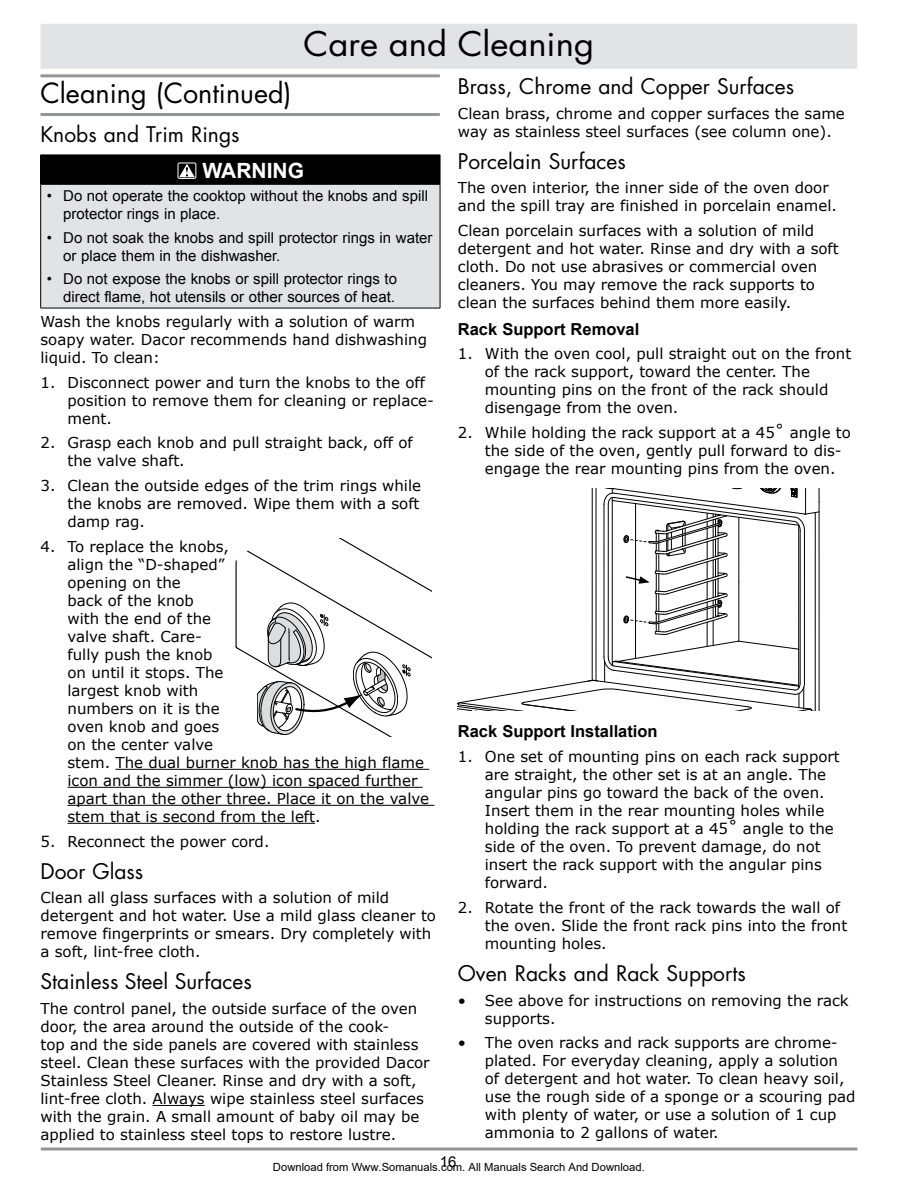
<style>
.page{position:relative;width:918px;height:1188px;background:#fff}
.page>*{position:absolute;margin:0;border:0;box-sizing:border-box;transform-origin:0 0}
.t1{font:33px "Futura Std";color:#000;scale:1.05 1}
.t2{font:27px "Futura Std";color:#000}
.t3{font:21px "Futura Std";color:#000}
.t4{font:700 21px "Arial";color:#fff}
.t5{font:700 16.5px "Arial";color:#000}
.t6{font:15px/18px "Verdana";color:#000}
.t7{font:15px/18px "Arial";color:#000}
.t8{font:11.25px "Arial";color:#000}
</style>
<div class="page">
<hr style="left:41px;top:1148px;width:816px;height:2px;background:#939598">
<hr style="left:40px;top:74px;width:400px;height:3px;background:#939598">
<hr style="left:40px;top:113px;width:400px;height:3px;background:#939598">
<hr style="left:115px;top:769px;width:314px;height:1px;background:#000">
<hr style="left:68px;top:787px;width:355px;height:1px;background:#000">
<hr style="left:68px;top:805px;width:366px;height:1px;background:#000">
<hr style="left:68px;top:823px;width:247px;height:1px;background:#000">
<hr style="left:153px;top:1105px;width:52px;height:1px;background:#000">
<div style="left:41px;top:155px;width:399px;height:29px;background:#000"></div>
<div style="left:41px;top:184px;width:399px;height:124px;background:#e2e3e4"></div>
<svg style="left:40px;top:155px;width:1px;height:29px"></svg>
<svg style="left:440px;top:155px;width:1px;height:29px"></svg>
<hr style="left:40px;top:184px;width:400px;height:1px;background:#000">
<hr style="left:40px;top:185px;width:1px;height:123px;background:#000">
<hr style="left:440px;top:185px;width:1px;height:123px;background:#000">
<hr style="left:40px;top:308px;width:400px;height:1px;background:#000">
<svg style="left:177px;top:162px;width:20px;height:16px"></svg>
<div style="left:178px;top:163px;width:18px;height:16px;border:1px solid #fff;border-radius:2px"></div>
<svg style="left:179px;top:164px;width:16px;height:13px"></svg>
<div style="left:40px;top:24px;width:817px;height:45px;background:#e2e3e4"></div>
<svg style="left:235px;top:538px;width:197px;height:198px"></svg>
<svg style="left:458px;top:488px;width:362px;height:223px"></svg>
<h1 class="t1" style="left:304px;top:23px;width:278px">Care and Cleaning</h1>
<h3 class="t3" style="left:458px;top:73px;width:338px">Brass, Chrome and Copper Surfaces</h3>
<p class="t6" style="left:458px;top:104px;width:389px">Clean brass, chrome and copper surfaces the same way as stainless steel surfaces (see column one).</p>
<h3 class="t3" style="left:458px;top:147px;width:169px">Porcelain Surfaces</h3>
<p class="t6" style="left:458px;top:178px;width:381px">The oven interior, the inner side of the oven door and the spill tray are finished in porcelain enamel.</p>
<p class="t6" style="left:458px;top:221px;width:382px">Clean porcelain surfaces with a solution of mild detergent and hot water. Rinse and dry with a soft cloth. Do not use abrasives or commercial oven cleaners. You may remove the rack supports to clean the surfaces behind them more easily.</p>
<p class="t5" style="left:458px;top:318px;width:183px">Rack Support Removal</p>
<p class="t6" style="left:485px;top:344px;width:368px;text-indent:-27px">1. With the oven cool, pull straight out on the front of the rack support, toward the center. The mounting pins on the front of the rack should disengage from the oven.</p>
<p class="t6" style="left:485px;top:423px;width:368px;text-indent:-27px">2. While holding the rack support at a 45˚ angle to the side of the oven, gently pull forward to dis&shy;engage the rear mounting pins from the oven.</p>
<h2 class="t2" style="left:40px;top:76px;width:252px">Cleaning (Continued)</h2>
<h3 class="t3" style="left:40px;top:121px;width:201px">Knobs and Trim Rings</h3>
<h3 class="t4" style="left:203px;top:157px;width:103px">WARNING</h3>
<p class="t7" style="left:63px;top:187px;width:366px;text-indent:-16px">• Do not operate the cooktop without the knobs and spill protector rings in place.</p>
<p class="t7" style="left:63px;top:229px;width:371px;text-indent:-16px">• Do not soak the knobs and spill protector rings in water or place them in the dishwasher.</p>
<p class="t7" style="left:47px;top:270px;width:352px;text-align:right">• Do not expose the knobs or spill protector rings to direct flame, hot utensils or other sources of heat.</p>
<p class="t6" style="left:41px;top:312px;width:388px">Wash the knobs regularly with a solution of warm soapy water. Dacor recommends hand dishwashing liquid. To clean:</p>
<p class="t6" style="left:68px;top:373px;width:368px;text-indent:-27px">1. Disconnect power and turn the knobs to the off position to remove them for cleaning or replace&shy;ment.</p>
<p class="t6" style="left:68px;top:434px;width:347px;text-indent:-27px">2. Grasp each knob and pull straight back, off of the valve shaft.</p>
<p class="t6" style="left:68px;top:476px;width:355px;text-align:justify;text-indent:-27px">3. Clean the outside edges of the trim rings while the knobs are removed. Wipe them with a soft damp rag.</p>
<p class="t6" style="left:68px;top:537px;width:363px;text-indent:-27px">4. To replace the knobs,<br>align the “D-shaped”<br>opening on the<br>back of the knob<br>with the end of the<br>valve shaft. Care-<br>fully push the knob<br>on until it stops. The<br>largest knob with<br>numbers on it is the<br>oven knob and goes<br>on the center valve<br>stem. The dual burner knob has the high flame icon and the simmer (low) icon spaced further apart than the other three. Place it on the valve stem that is second from the left.</p>
<p class="t6" style="left:41px;top:832px;width:230px">5. Reconnect the power cord.</p>
<h3 class="t3" style="left:40px;top:858px;width:104px">Door Glass</h3>
<p class="t6" style="left:40px;top:888px;width:397px">Clean all glass surfaces with a solution of mild detergent and hot water. Use a mild glass cleaner to remove fingerprints or smears. Dry completely with a soft, lint-free cloth.</p>
<h3 class="t3" style="left:40px;top:968px;width:213px">Stainless Steel Surfaces</h3>
<p class="t6" style="left:40px;top:999px;width:391px">The control panel, the outside surface of the oven door, the area around the outside of the cook-<br>top and the side panels are covered with stainless steel. Clean these surfaces with the provided Dacor Stainless Steel Cleaner. Rinse and dry with a soft, lint-free cloth. Always wipe stainless steel surfaces with the grain. A small amount of baby oil may be applied to stainless steel tops to restore lustre.</p>
<p class="t5" style="left:458px;top:721px;width:201px">Rack Support Installation</p>
<p class="t6" style="left:485px;top:747px;width:356px;text-indent:-27px">1. One set of mounting pins on each rack support are straight, the other set is at an angle. The angular pins go toward the back of the oven.<br>Insert them in the rear mounting holes while holding the rack support at a 45˚ angle to the side of the oven. To prevent damage, do not insert the rack support with the angular pins forward.</p>
<p class="t6" style="left:485px;top:898px;width:364px;text-indent:-27px">2. Rotate the front of the rack towards the wall of the oven. Slide the front rack pins into the front mounting holes.</p>
<h3 class="t3" style="left:458px;top:960px;width:290px">Oven Racks and Rack Supports</h3>
<p class="t6" style="left:485px;top:991px;width:365px;text-indent:-27px">• See above for instructions on removing the rack supports.</p>
<p class="t6" style="left:485px;top:1033px;width:372px;text-indent:-27px">• The oven racks and rack supports are chrome&shy;plated. For everyday cleaning, apply a solution of detergent and hot water. To clean heavy soil, use the rough side of a sponge or a scouring pad with plenty of water, or use a solution of 1 cup ammonia to 2 gallons of water.</p>
<p class="t8" style="left:273px;top:1160px;width:373px">Download from Www.Somanuals.com. All Manuals Search And Download.</p>
<p class="t7" style="left:440px;top:1153px;width:18px">16</p>
</div>
